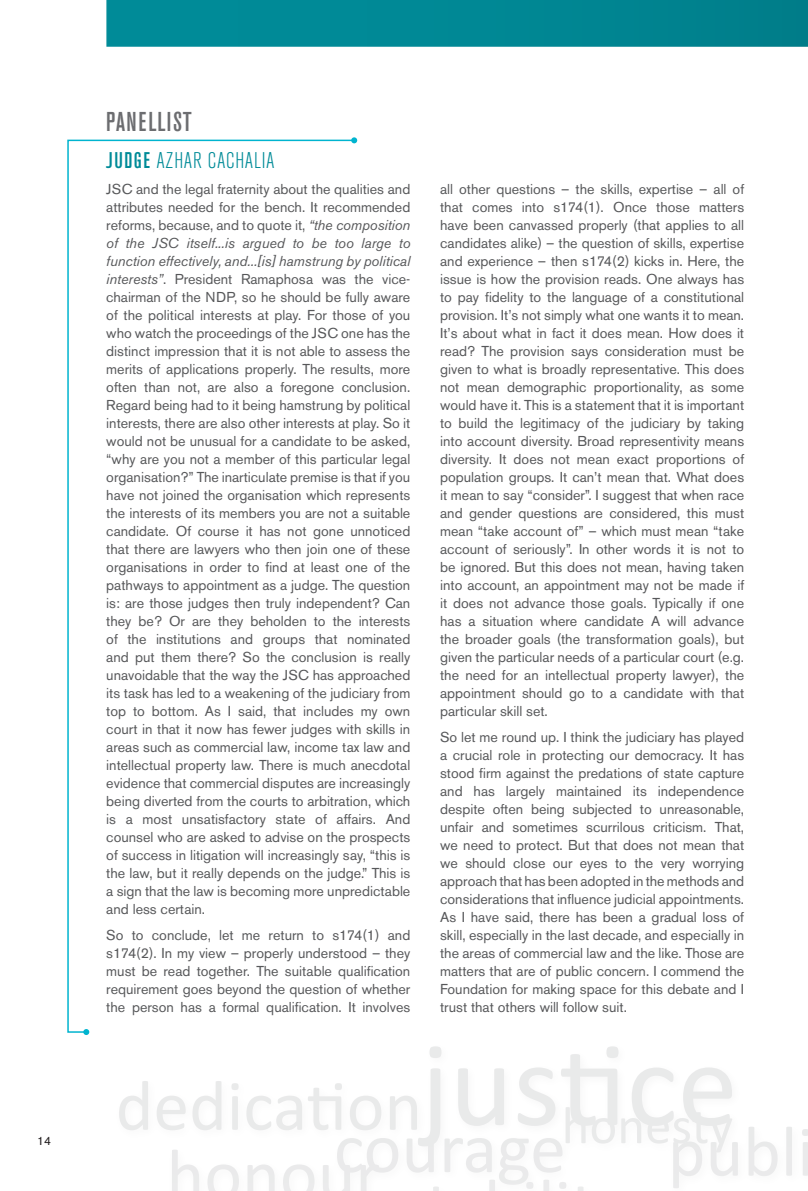
<style>
.page{position:relative;width:808px;height:1191px;background:#fff}
.page>*{position:absolute;margin:0;border:0;box-sizing:border-box;transform-origin:0 0}
.t1{font:500 condensed 27px "Akzidenz Grotesk BE";letter-spacing:.05em;color:#6c6d70}
.t2{font:300 condensed 22.5px "Akzidenz Grotesk BE";letter-spacing:.03em;color:#008b98}
.t3{font:14.25px/18px "Akzidenz Grotesk BE";color:#57585a;text-align:justify}
.t4{font:12px "Akzidenz Grotesk BE";color:#231f20}
.s1{font-weight:500}
.s2{font-style:italic}
</style>
<div class="page">
<svg style="left:106px;top:0;width:702px;height:47px;background:#018794"></svg>
<svg style="left:67px;top:139px;width:289px;height:894px"></svg>
<svg style="left:351px;top:137px;width:6px;height:6px"></svg>
<svg style="left:83px;top:1029px;width:6px;height:6px"></svg>
<svg style="left:119px;top:1046px;width:689px;height:145px"></svg>
<p class="t4" style="left:37px;top:1133px;width:15px">14</p>
<p class="t1" style="left:106px;top:107px;width:87px">PANELLIST</p>
<p class="t2" style="left:106px;top:148px;width:170px"><span class="s1">JUDGE</span> AZHAR CACHALIA</p>
<p class="t3" style="left:106px;top:180px;width:306px">JSC and the legal fraternity about the qualities and attributes needed for the bench. It recommended reforms, because, and to quote it, <span class="s2">“the composition of the JSC itself...is argued to be too large to function effectively, and...[is] hamstrung by political interests”</span>. President Ramaphosa was the vice&shy;chairman of the NDP, so he should be fully aware of the political interests at play. For those of you who watch the proceedings of the JSC one has the distinct impression that it is not able to assess the merits of applications properly. The results, more often than not, are also a foregone conclusion.<br>Regard being had to it being hamstrung by political interests, there are also other interests at play. So it would not be unusual for a candidate to be asked, “why are you not a member of this particular legal organisation?” The inarticulate premise is that if you have not joined the organisation which represents the interests of its members you are not a suitable candidate. Of course it has not gone unnoticed that there are lawyers who then join one of these organisations in order to find at least one of the pathways to appointment as a judge. The question is: are those judges then truly independent? Can they be? Or are they beholden to the interests of the institutions and groups that nominated and put them there? So the conclusion is really unavoidable that the way the JSC has approached its task has led to a weakening of the judiciary from top to bottom. As I said, that includes my own court in that it now has fewer judges with skills in areas such as commercial law, income tax law and intellectual property law. There is much anecdotal evidence that commercial disputes are increasingly being diverted from the courts to arbitration, which is a most unsatisfactory state of affairs. And counsel who are asked to advise on the prospects of success in litigation will increasingly say, “this is the law, but it really depends on the judge.” This is a sign that the law is becoming more unpredictable and less certain.</p>
<p class="t3" style="left:106px;top:926px;width:306px">So to conclude, let me return to s174(1) and s174(2). In my view – properly understood – they must be read together. The suitable qualification requirement goes beyond the question of whether the person has a formal qualification. It involves</p>
<p class="t3" style="left:440px;top:180px;width:306px">all other questions – the skills, expertise – all of that comes into s174(1). Once those matters have been canvassed properly (that applies to all candidates alike) – the question of skills, expertise and experience – then s174(2) kicks in. Here, the issue is how the provision reads. One always has to pay fidelity to the language of a constitutional provision. It’s not simply what one wants it to mean.<br>It’s about what in fact it does mean. How does it read? The provision says consideration must be given to what is broadly representative. This does not mean demographic proportionality, as some would have it. This is a statement that it is important to build the legitimacy of the judiciary by taking into account diversity. Broad representivity means diversity. It does not mean exact proportions of population groups. It can’t mean that. What does it mean to say “consider”. I suggest that when race and gender questions are considered, this must mean “take account of” – which must mean “take account of seriously”. In other words it is not to be ignored. But this does not mean, having taken into account, an appointment may not be made if it does not advance those goals. Typically if one has a situation where candidate A will advance the broader goals (the transformation goals), but given the particular needs of a particular court (e.g. the need for an intellectual property lawyer), the appointment should go to a candidate with that particular skill set.</p>
<p class="t3" style="left:440px;top:728px;width:306px">So let me round up. I think the judiciary has played a crucial role in protecting our democracy. It has stood firm against the predations of state capture and has largely maintained its independence despite often being subjected to unreasonable, unfair and sometimes scurrilous criticism. That, we need to protect. But that does not mean that we should close our eyes to the very worrying approach that has been adopted in the methods and considerations that influence judicial appointments.<br>As I have said, there has been a gradual loss of skill, especially in the last decade, and especially in the areas of commercial law and the like. Those are matters that are of public concern. I commend the Foundation for making space for this debate and I trust that others will follow suit.</p>
</div>
